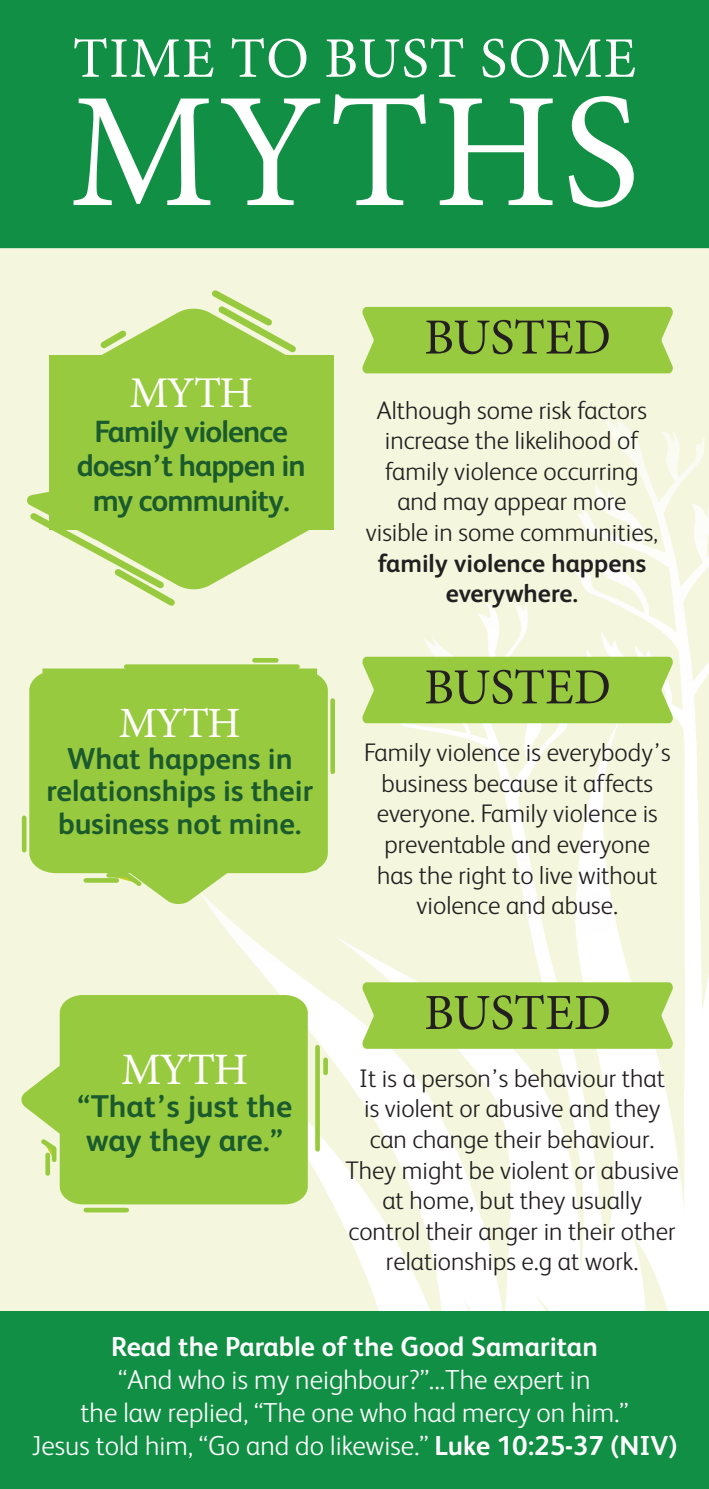
<style>
.page{position:relative;width:709px;height:1489px;background:#fff}
.page>*{position:absolute;margin:0;border:0;box-sizing:border-box;transform-origin:0 0}
.t1{font:163.75px "Minion Pro";letter-spacing:.02em;color:#fff}
.t2{font:57.25px "Minion Pro";letter-spacing:.02em;color:#fff}
.t3{font:50.5px "Minion Pro";color:#231f20}
.t4{font:45px "Minion Pro";color:#fff}
.t5{font:44px "Minion Pro";color:#fff}
.t6{font:43.25px "Minion Pro";color:#fff}
.t7{font:700 31.5px/33.8px "FS Albert";color:#1b5a2d}
.t8{font:700 30.75px/34.5px "FS Albert";letter-spacing:-.03em;color:#1b5a2d;text-align:center}
.t9{font:700 30.25px/32.2px "FS Albert";color:#1b5a2d;text-align:center}
.t10{font:300 27.5px/33px "FS Albert";color:#fff;text-align:center}
.t11{font:700 27.5px "FS Albert";color:#fff}
.t12{font:300 25.5px/30.5px "FS Albert";color:#231f20;text-align:center}
.s1{font-weight:700}
</style>
<div class="page">
<div style="left:0;top:0;width:709px;height:1488px;background:#f4f6dd"></div>
<img style="left:209px;top:418px;width:500px;height:893px">
<svg style="left:21px;top:994px;width:287px;height:122px;fill:#98ca3f"></svg>
<svg style="left:37px;top:1021px;width:293px;height:193px;background:#a6d158"></svg>
<div style="left:0;top:0;width:709px;height:248px;background:#118f44"></div>
<svg style="left:301px;top:355px;width:23px;height:235px"></svg>
<svg style="left:27px;top:290px;width:274px;height:321px"></svg>
<svg style="left:153px;top:890px;width:176px;height:17px"></svg>
<svg style="left:21px;top:655px;width:316px;height:235px"></svg>
<div style="left:44px;top:669px;width:272px;height:200px;background:#98ca3f"></div>
<div style="left:43px;top:668px;width:274px;height:202px;border:2px solid #98ca3f"></div>
<div style="left:49px;top:356px;width:284px;height:174px;background:#98ca3f"></div>
<svg style="left:359px;top:655px;width:316px;height:69px;background:#9fcd4c"></svg>
<svg style="left:359px;top:981px;width:316px;height:68px;background:#9ecd4a"></svg>
<div style="left:362px;top:306px;width:311px;height:68px;background:#98ca3f"></div>
<div style="left:0;top:1311px;width:709px;height:177px;background:#118f44"></div>
<p class="t2" style="left:73px;top:20px;width:565px">TIME TO BUST SOME</p>
<p class="t1" style="left:69px;top:43px;width:572px">MYTHS</p>
<p class="t5" style="left:129px;top:363px;width:125px">MYTH</p>
<p class="t8" style="left:77px;top:412px;width:230px">Family violence doesn’t happen in my community.</p>
<p class="t6" style="left:119px;top:693px;width:123px">MYTH</p>
<p class="t9" style="left:47px;top:741px;width:268px">What happens in relationships is their business not mine.</p>
<p class="t4" style="left:121px;top:1038px;width:128px">MYTH</p>
<p class="t7" style="left:77px;top:1088px;width:216px">“That’s just the way they are.”</p>
<p class="t3" style="left:424px;top:303px;width:188px">BUSTED</p>
<p class="t12" style="left:366px;top:393px;width:294px">Although some risk factors increase the likelihood of family violence occurring and may appear more visible in some communities, <span class="s1">family violence happens everywhere.</span></p>
<p class="t3" style="left:424px;top:653px;width:188px">BUSTED</p>
<p class="t12" style="left:364px;top:736px;width:308px">Family violence is everybody’s business because it affects everyone. Family violence is preventable and everyone has the right to live without violence and abuse.</p>
<p class="t3" style="left:424px;top:978px;width:188px">BUSTED</p>
<p class="t12" style="left:345px;top:1061px;width:335px">It is a person’s behaviour that<br>is violent or abusive and they can change their behaviour.<br>They might be violent or abusive at home, but they usually control their anger in their other relationships e.g at work.</p>
<p class="t11" style="left:111px;top:1327px;width:488px">Read the Parable of the Good Samaritan</p>
<p class="t10" style="left:81px;top:1361px;width:549px">“And who is my neighbour?”...The expert in<br>the law replied, “The one who had mercy on him.”</p>
<p class="t10" style="left:31px;top:1427px;width:647px">Jesus told him, “Go and do likewise.” <span class="s1">Luke 10:25-37 (NIV)</span></p>
</div>
